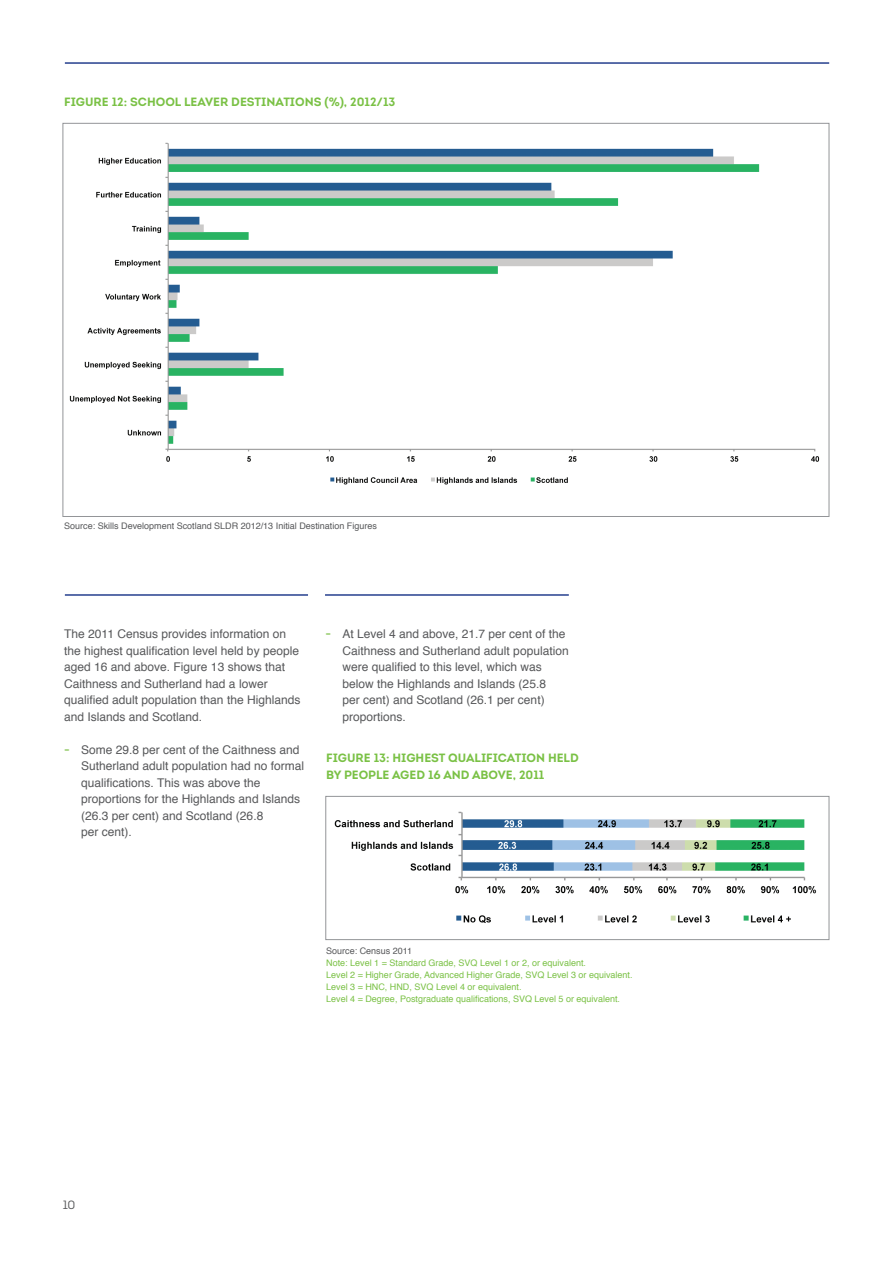
<style>
.page{position:relative;width:893px;height:1263px;background:#fff}
.page>*{position:absolute;margin:0;border:0;box-sizing:border-box;transform-origin:0 0}
.t1{font:12px/16.5px "Helvetica";color:#57585a}
.Headers{font:700 12px/16.5px "Intro";color:#7ac145}
.t2{font:12px "Intro";color:#57585a}
.captions{font:9px "Helvetica";color:#7ac145}
.captions-2{font:9px "Helvetica";color:#57585a}
.s1{font-family:"Intro";font-weight:700;color:#94cb68}
</style>
<div class="page">
<hr style="left:65px;top:594px;width:243px;height:2px;background:#253f8e">
<img style="left:69px;top:142px;width:751px;height:343px">
<hr style="left:325px;top:594px;width:244px;height:2px;background:#253f8e">
<img style="left:334px;top:811px;width:483px;height:112px">
<div style="left:326px;top:796px;width:503px;height:144px;border:1px solid #939598"></div>
<hr style="left:65px;top:62px;width:764px;height:2px;background:#253f8e">
<p class="Headers" style="left:64px;top:93px;width:333px">FIGURE 12: SCHOOL LEAVER DESTINATIONS (%), 2012/13</p>
<p class="captions-2" style="left:64px;top:519px;width:314px">Source: Skills Development Scotland SLDR 2012/13 Initial Destination Figures</p>
<p class="t1" style="left:64px;top:626px;width:238px">The 2011 Census provides information on the highest qualification level held by people aged 16 and above. Figure 13 shows that Caithness and Sutherland had a lower qualified adult population than the Highlands and Islands and Scotland.</p>
<p class="t1" style="left:81px;top:741px;width:224px;text-indent:-17px"><span class="s1">-</span> Some 29.8 per cent of the Caithness and Sutherland adult population had no formal qualifications. This was above the proportions for the Highlands and Islands (26.3 per cent) and Scotland (26.8<br>per cent).</p>
<p class="t1" style="left:343px;top:626px;width:228px;text-indent:-17px"><span class="s1">-</span> At Level 4 and above, 21.7 per cent of the Caithness and Sutherland adult population were qualified to this level, which was below the Highlands and Islands (25.8<br>per cent) and Scotland (26.1 per cent) proportions.</p>
<p class="Headers" style="left:326px;top:749px;width:254px">FIGURE 13: HIGHEST QUALIFICATION HELD<br>BY PEOPLE AGED 16 AND ABOVE, 2011</p>
<p class="captions-2" style="left:326px;top:944px;width:87px">Source: Census 2011</p>
<p class="captions" style="left:326px;top:956px;width:261px">Note: Level 1 = Standard Grade, SVQ Level 1 or 2, or equivalent.</p>
<p class="captions" style="left:326px;top:968px;width:308px">Level 2 = Higher Grade, Advanced Higher Grade, SVQ Level 3 or equivalent.</p>
<p class="captions" style="left:326px;top:980px;width:197px">Level 3 = HNC, HND, SVQ Level 4 or equivalent.</p>
<p class="captions" style="left:326px;top:992px;width:295px">Level 4 = Degree, Postgraduate qualifications, SVQ Level 5 or equivalent.</p>
<p class="t2" style="left:63px;top:1197px;width:14px">10</p>
</div>
